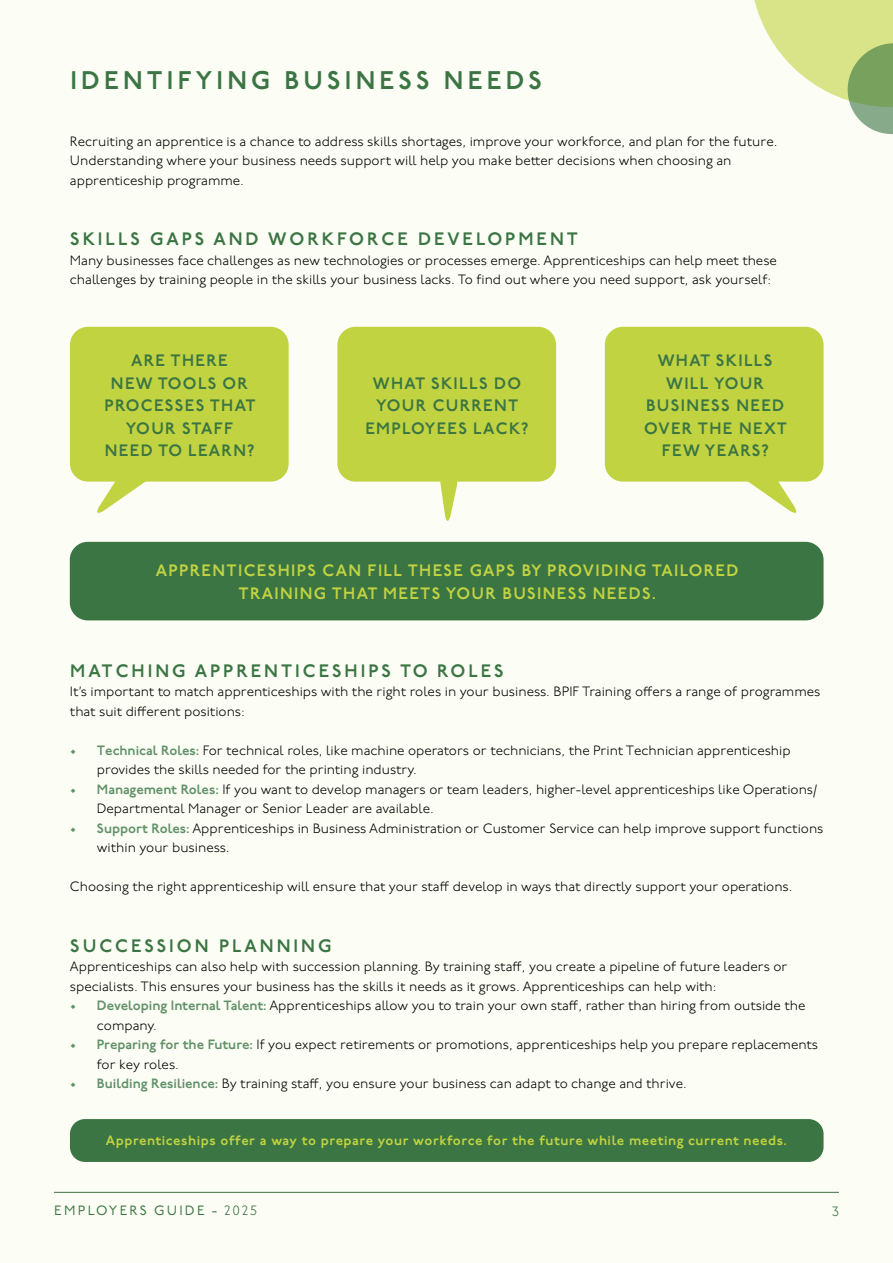
<style>
.page{position:relative;width:893px;height:1263px;background:#fcfdf5}
.page>*{position:absolute;margin:0;border:0;box-sizing:border-box;transform-origin:0 0}
.t1{font:600 25.5px "P22 Underground";letter-spacing:.165em;color:#3a7543}
.t2{font:600 18px "P22 Underground";letter-spacing:.165em;color:#3a7543}
.t3{font:600 16.5px/22.5px "P22 Underground";letter-spacing:.08em;color:#3a7543;text-align:center}
.t4{font:600 16.5px/22.5px "P22 Underground";letter-spacing:.08em;color:#c2d342;text-align:center}
.t5{font:300 13.5px/19.5px "P22 Underground";color:#000}
.t6{font:600 13.5px "P22 Underground";letter-spacing:.04em;color:#c2d342}
.t7{font:13.5px "P22 Underground";letter-spacing:.165em;color:#3a7543}
.t8{font:300 13.5px "P22 Underground";color:#3a7543}
.s1{font-weight:600;color:#619169}
.s2{font-weight:300}
</style>
<div class="page">
<hr style="left:54px;top:1192px;width:785px;height:1px;background:#3a7543">
<div style="left:70px;top:327px;width:219px;height:155px;background:#c2d342;border-radius:18px"></div>
<div style="left:337px;top:327px;width:219px;height:155px;background:#c2d342;border-radius:18px"></div>
<svg style="left:95px;top:481px;width:64px;height:32px"></svg>
<div style="left:605px;top:327px;width:219px;height:155px;background:#c2d342;border-radius:18px"></div>
<svg style="left:734px;top:481px;width:65px;height:32px"></svg>
<svg style="left:435px;top:481px;width:24px;height:40px"></svg>
<div style="left:70px;top:542px;width:754px;height:78px;background:#3a7543;border-radius:18px"></div>
<div style="left:70px;top:1119px;width:754px;height:43px;background:#3a7543;border-radius:15px"></div>
<svg style="left:754px;top:0;width:139px;height:135px"></svg>
<h1 class="t1" style="left:70px;top:65px;width:473px">IDENTIFYING BUSINESS NEEDS</h1>
<p class="t5" style="left:70px;top:132px;width:709px">Recruiting an apprentice is a chance to address skills shortages, improve your workforce, and plan for the future.<br>Understanding where your business needs support will help you make better decisions when choosing an apprenticeship programme.</p>
<h2 class="t2" style="left:70px;top:229px;width:509px">SKILLS GAPS AND WORKFORCE DEVELOPMENT</h2>
<p class="t5" style="left:70px;top:251px;width:708px">Many businesses face challenges as new technologies or processes emerge. Apprenticeships can help meet these challenges by training people in the skills your business lacks. To find out where you need support, ask yourself:</p>
<p class="t3" style="left:104px;top:350px;width:153px">ARE THERE<br>NEW TOOLS OR<br>PROCESSES THAT<br>YOUR STAFF<br>NEED TO LEARN?</p>
<p class="t3" style="left:365px;top:373px;width:165px">WHAT SKILLS DO<br>YOUR CURRENT<br>EMPLOYEES LACK?</p>
<p class="t3" style="left:644px;top:350px;width:144px">WHAT SKILLS<br>WILL YOUR<br>BUSINESS NEED<br>OVER THE NEXT<br>FEW YEARS?</p>
<p class="t4" style="left:156px;top:560px;width:584px">APPRENTICESHIPS CAN FILL THESE GAPS BY PROVIDING TAILORED<br>TRAINING THAT MEETS YOUR BUSINESS NEEDS.</p>
<h2 class="t2" style="left:70px;top:660px;width:435px">MATCHING APPRENTICESHIPS TO ROLES</h2>
<p class="t5" style="left:70px;top:682px;width:752px">It’s important to match apprenticeships with the right roles in your business. BPIF Training offers a range of programmes that suit different positions:</p>
<p class="t5" style="left:97px;top:741px;width:695px;text-indent:-27px"><span class="s1">• Technical Roles:</span> For technical roles, like machine operators or technicians, the Print Technician apprenticeship provides the skills needed for the printing industry.</p>
<p class="t5" style="left:97px;top:780px;width:722px;text-indent:-27px"><span class="s1">• Management Roles:</span> If you want to develop managers or team leaders, higher-level apprenticeships like Operations/<br>Departmental Manager or Senior Leader are available.</p>
<p class="t5" style="left:97px;top:819px;width:728px;text-indent:-27px"><span class="s1">• Support Roles:</span> Apprenticeships in Business Administration or Customer Service can help improve support functions within your business.</p>
<p class="t5" style="left:70px;top:877px;width:724px">Choosing the right apprenticeship will ensure that your staff develop in ways that directly support your operations.</p>
<h2 class="t2" style="left:70px;top:935px;width:263px">SUCCESSION PLANNING</h2>
<p class="t5" style="left:70px;top:957px;width:719px">Apprenticeships can also help with succession planning. By training staff, you create a pipeline of future leaders or specialists. This ensures your business has the skills it needs as it grows. Apprenticeships can help with:</p>
<p class="t5" style="left:97px;top:996px;width:710px;text-indent:-27px"><span class="s1">• Developing Internal Talent:</span> Apprenticeships allow you to train your own staff, rather than hiring from outside the company.</p>
<p class="t5" style="left:97px;top:1035px;width:723px;text-indent:-27px"><span class="s1">• Preparing for the Future:</span> If you expect retirements or promotions, apprenticeships help you prepare replacements for key roles.</p>
<p class="t5" style="left:70px;top:1074px;width:618px"><span class="s1">• Building Resilience:</span> By training staff, you ensure your business can adapt to change and thrive.</p>
<p class="t6" style="left:106px;top:1132px;width:683px">Apprenticeships offer a way to prepare your workforce for the future while meeting current needs.</p>
<p class="t7" style="left:54px;top:1203px;width:204px">EMPLOYERS GUIDE - <span class="s2">2025</span></p>
<p class="t8" style="left:832px;top:1204px;width:9px">3</p>
</div>
